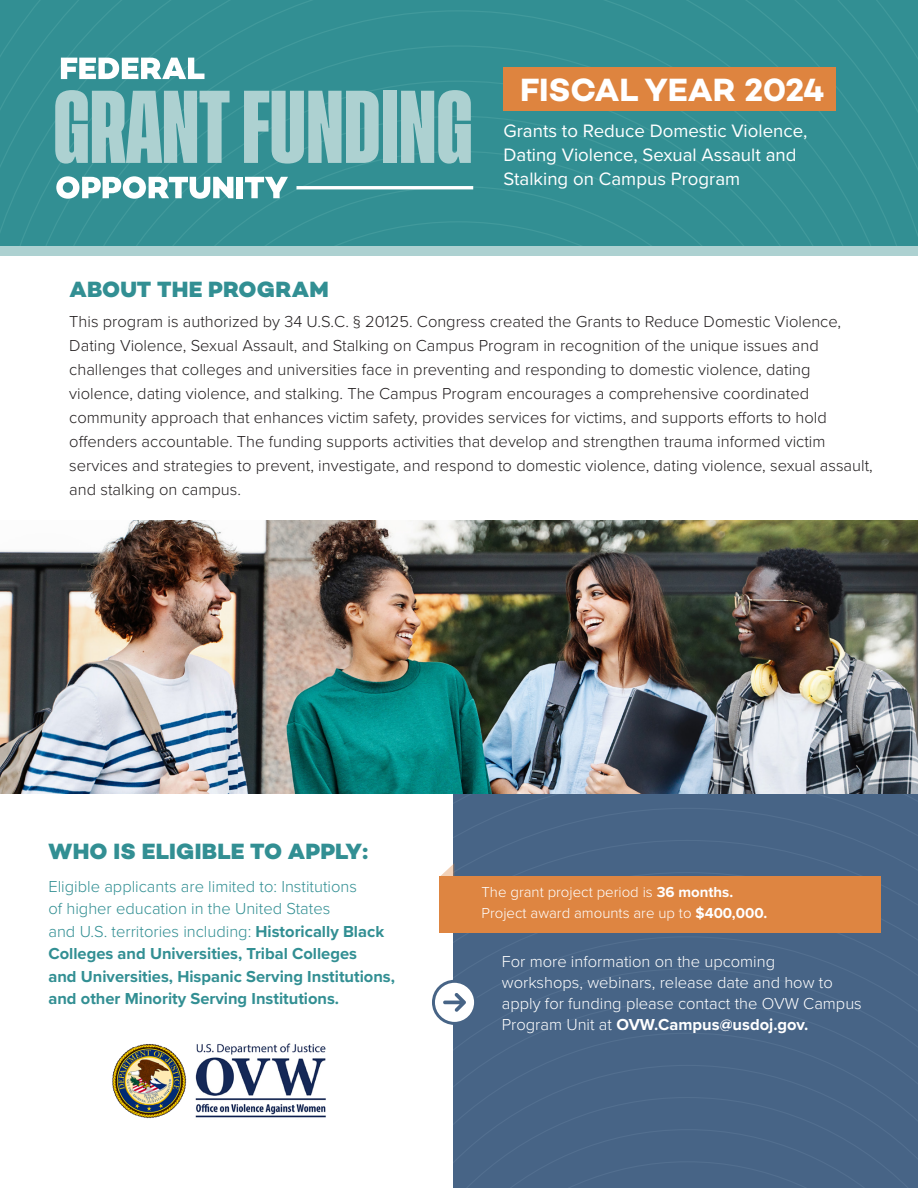
<style>
.page{position:relative;width:918px;height:1188px;background:#fff}
.page>*{position:absolute;margin:0;border:0;box-sizing:border-box;transform-origin:0 0}
.t1{font:700 32.85px "Campton";color:#fff}
.t2{font:800 22.5px "Campton";letter-spacing:.01em;color:#328f93}
.t3{font:18.6px/23.7px "Proxima Nova";color:#fff}
.t4{font:300 16.5px/24px "Proxima Nova";color:#231f20}
.t5{font:700 16.5px/22.5px "Proxima Nova";color:#328f93}
.t6{font:300 16.5px/21px "Proxima Nova";color:#fff}
.t7{font:300 16.5px "Proxima Nova";color:#328f93}
.t8{font:300 15px "Proxima Nova";color:#fff}
.s1{font-weight:300}
.s2{font-weight:700}
</style>
<div class="page">
<div style="left:8px;top:0;width:900px;height:247px;background:#328f93"></div>
<div style="left:26px;top:10px;width:865px;height:237px;background:#328f93"></div>
<div style="left:43px;top:45px;width:830px;height:202px;background:#328f93"></div>
<svg style="left:61px;top:81px;width:795px;height:166px;background:#388f91"></svg>
<div style="left:79px;top:116px;width:759px;height:131px;background:#328f93"></div>
<div style="left:96px;top:151px;width:725px;height:96px;background:#328f93"></div>
<div style="left:114px;top:186px;width:689px;height:61px;background:#328f93"></div>
<svg style="left:131px;top:221px;width:654px;height:26px;background:#379195"></svg>
<div style="left:0;top:247px;width:918px;height:9px;background:#add1d1"></div>
<svg style="left:61px;top:58px;width:143px;height:21px"></svg>
<svg style="left:56px;top:176px;width:177px;height:23px"></svg>
<div style="left:237px;top:177px;width:6px;height:21px;background:#fff"></div>
<svg style="left:245px;top:177px;width:43px;height:21px"></svg>
<svg style="left:55px;top:90px;width:175px;height:74px;background:#8abebf"></svg>
<svg style="left:244px;top:91px;width:135px;height:73px;background:#8fc0c1"></svg>
<div style="left:383px;top:91px;width:14px;height:72px;background:#add1d1"></div>
<svg style="left:401px;top:90px;width:70px;height:74px;background:#94c3c4"></svg>
<svg style="left:454px;top:793px;width:464px;height:15px;background:#4c6787"></svg>
<div style="left:454px;top:808px;width:464px;height:32px;background:#476486"></div>
<div style="left:454px;top:840px;width:464px;height:32px;background:#476486"></div>
<svg style="left:454px;top:872px;width:464px;height:32px;background:#5b687d"></svg>
<div style="left:454px;top:936px;width:464px;height:32px;background:#476486"></div>
<div style="left:454px;top:968px;width:464px;height:33px;background:#476486"></div>
<div style="left:454px;top:1001px;width:464px;height:32px;background:#476486"></div>
<div style="left:454px;top:1033px;width:464px;height:32px;background:#476486"></div>
<div style="left:454px;top:1065px;width:464px;height:32px;background:#476486"></div>
<div style="left:454px;top:1097px;width:464px;height:91px;background:#476486"></div>
<svg style="left:433px;top:981px;width:43px;height:42px"></svg>
<div style="left:432px;top:980px;width:45px;height:45px;border:3px solid #476486;border-radius:50%"></div>
<svg style="left:443px;top:993px;width:23px;height:19px"></svg>
<div style="left:503px;top:67px;width:333px;height:43px;background:#de843f"></div>
<hr style="left:296px;top:186px;width:177px;height:3px;background:#fff">
<img style="left:112px;top:1043px;width:214px;height:76px">
<img style="left:0;top:521px;width:918px;height:272px">
<div style="left:440px;top:877px;width:441px;height:56px;background:#de8541"></div>
<svg style="left:440px;top:863px;width:14px;height:14px"></svg>
<p class="t1" style="left:520px;top:68px;width:306px">FISCAL YEAR 2024</p>
<p class="t2" style="left:69px;top:275px;width:261px">ABOUT THE PROGRAM</p>
<p class="t3" style="left:503px;top:118px;width:305px">Grants to Reduce Domestic Violence,<br>Dating Violence, Sexual Assault and<br>Stalking on Campus Program</p>
<p class="t4" style="left:69px;top:309px;width:805px">This program is authorized by 34 U.S.C. § 20125. Congress created the Grants to Reduce Domestic Violence, Dating Violence, Sexual Assault, and Stalking on Campus Program in recognition of the unique issues and challenges that colleges and universities face in preventing and responding to domestic violence, dating violence, dating violence, and stalking. The Campus Program encourages a comprehensive coordinated community approach that enhances victim safety, provides services for victims, and supports efforts to hold offenders accountable. The funding supports activities that develop and strengthen trauma informed victim services and strategies to prevent, investigate, and respond to domestic violence, dating violence, sexual assault, and stalking on campus.</p>
<p class="t2" style="left:49px;top:837px;width:321px">WHO IS ELIGIBLE TO APPLY:</p>
<p class="t7" style="left:48px;top:874px;width:310px">Eligible applicants are limited to: Institutions</p>
<p class="t5" style="left:48px;top:897px;width:348px"><span class="s1">of higher education in the United States<br>and U.S. territories including:</span> Historically Black Colleges and Universities, Tribal Colleges<br>and Universities, Hispanic Serving Institutions, and other Minority Serving Institutions.</p>
<p class="t8" style="left:482px;top:881px;width:253px">The grant project period is <span class="s2">36 months.</span></p>
<p class="t8" style="left:482px;top:902px;width:287px">Project award amounts are up to <span class="s2">$400,000.</span></p>
<p class="t6" style="left:502px;top:950px;width:362px">For more information on the upcoming<br>workshops, webinars, release date and how to apply for funding please contact the OVW Campus Program Unit at <span class="s2">OVW.Campus@usdoj.gov.</span></p>
</div>
